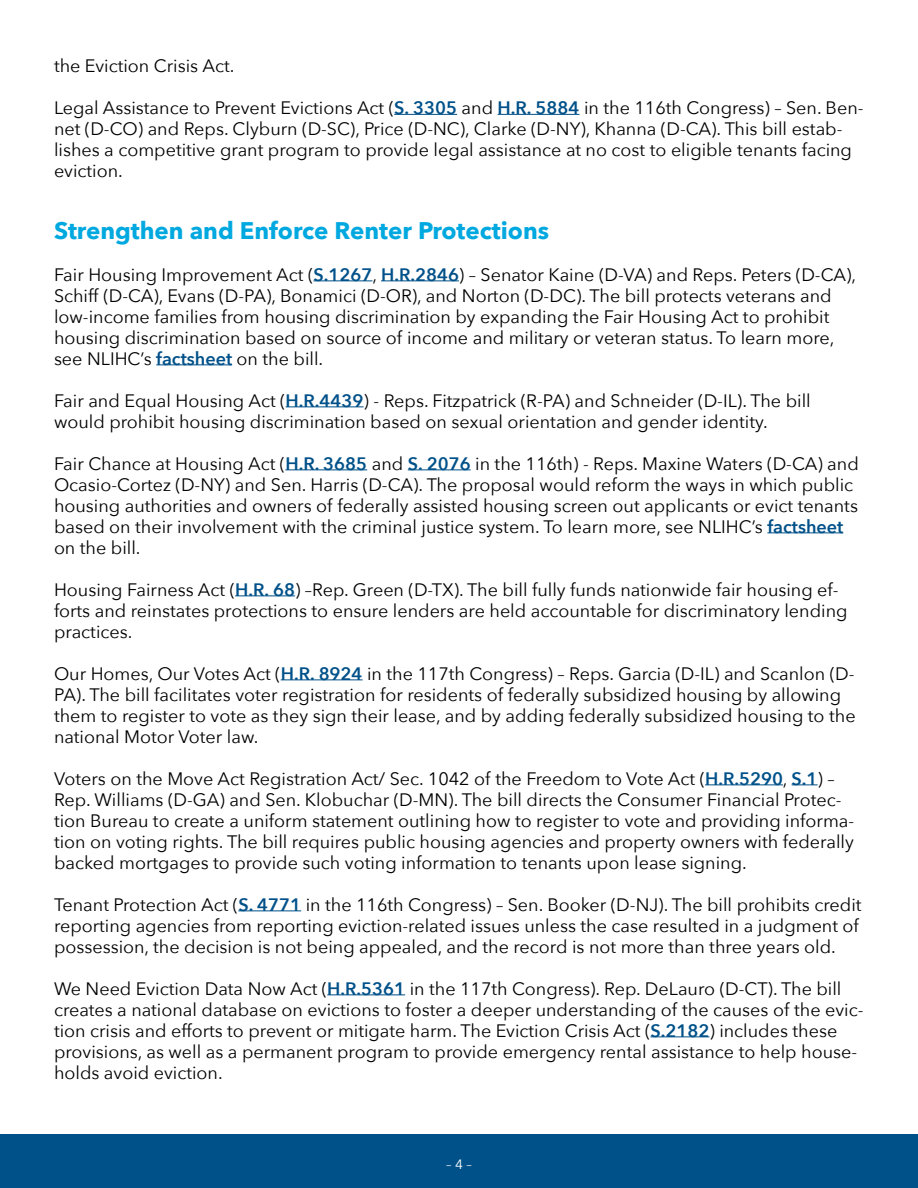
<style>
.page{position:relative;width:918px;height:1188px;background:#fff}
.page>*{position:absolute;margin:0;border:0;box-sizing:border-box;transform-origin:0 0}
.t1{font:700 24px "Avenir Next";color:#00a8e0}
.t2{font:18px/21px "Avenir Next";color:#000}
.t3{font:13.5px "Avenir Next";color:#fff}
.s1{font-weight:600;color:#005189}
</style>
<div class="page">
<div style="left:0;top:1134px;width:918px;height:54px;background:#005189"></div>
<hr style="left:394px;top:114px;width:63px;height:1px;background:#005189">
<hr style="left:498px;top:114px;width:82px;height:1px;background:#005189">
<hr style="left:314px;top:281px;width:58px;height:1px;background:#005189">
<hr style="left:381px;top:281px;width:78px;height:1px;background:#005189">
<hr style="left:156px;top:365px;width:76px;height:1px;background:#005189">
<hr style="left:286px;top:407px;width:78px;height:1px;background:#005189">
<hr style="left:285px;top:470px;width:82px;height:1px;background:#005189">
<hr style="left:408px;top:470px;width:63px;height:1px;background:#005189">
<hr style="left:767px;top:533px;width:76px;height:1px;background:#005189">
<hr style="left:235px;top:596px;width:60px;height:1px;background:#005189">
<hr style="left:281px;top:680px;width:82px;height:1px;background:#005189">
<hr style="left:705px;top:785px;width:78px;height:1px;background:#005189">
<svg style="left:792px;top:785px;width:26px;height:1px"></svg>
<hr style="left:238px;top:911px;width:63px;height:1px;background:#005189">
<hr style="left:327px;top:995px;width:78px;height:1px;background:#005189">
<hr style="left:651px;top:1037px;width:58px;height:1px;background:#005189">
<p class="t2" style="left:54px;top:54px;width:182px">the Eviction Crisis Act.</p>
<p class="t2" style="left:54px;top:96px;width:811px">Legal Assistance to Prevent Evictions Act (<span class="s1">S. 3305</span> and <span class="s1">H.R. 5884</span> in the 116th Congress) – Sen. Ben&shy;net (D-CO) and Reps. Clyburn (D-SC), Price (D-NC), Clarke (D-NY), Khanna (D-CA). This bill estab&shy;lishes a competitive grant program to provide legal assistance at no cost to eligible tenants facing eviction.</p>
<h1 class="t1" style="left:54px;top:209px;width:497px">Strengthen and Enforce Renter Protections</h1>
<p class="t2" style="left:54px;top:263px;width:804px">Fair Housing Improvement Act (<span class="s1">S.1267</span>, <span class="s1">H.R.2846</span>) – Senator Kaine (D-VA) and Reps. Peters (D-CA), Schiff (D-CA), Evans (D-PA), Bonamici (D-OR), and Norton (D-DC). The bill protects veterans and low-income families from housing discrimination by expanding the Fair Housing Act to prohibit housing discrimination based on source of income and military or veteran status. To learn more, see NLIHC’s <span class="s1">factsheet</span> on the bill.</p>
<p class="t2" style="left:54px;top:389px;width:758px">Fair and Equal Housing Act (<span class="s1">H.R.4439</span>) - Reps. Fitzpatrick (R-PA) and Schneider (D-IL). The bill would prohibit housing discrimination based on sexual orientation and gender identity.</p>
<p class="t2" style="left:54px;top:452px;width:806px">Fair Chance at Housing Act (<span class="s1">H.R. 3685</span> and <span class="s1">S. 2076</span> in the 116th) - Reps. Maxine Waters (D-CA) and Ocasio-Cortez (D-NY) and Sen. Harris (D-CA). The proposal would reform the ways in which public housing authorities and owners of federally assisted housing screen out applicants or evict tenants based on their involvement with the criminal justice system. To learn more, see NLIHC’s <span class="s1">factsheet </span>on the bill.</p>
<p class="t2" style="left:54px;top:578px;width:795px">Housing Fairness Act (<span class="s1">H.R. 68</span>) –Rep. Green (D-TX). The bill fully funds nationwide fair housing ef&shy;forts and reinstates protections to ensure lenders are held accountable for discriminatory lending practices.</p>
<p class="t2" style="left:54px;top:662px;width:803px">Our Homes, Our Votes Act (<span class="s1">H.R. 8924</span> in the 117th Congress) – Reps. Garcia (D-IL) and Scanlon (D-PA). The bill facilitates voter registration for residents of federally subsidized housing by allowing them to register to vote as they sign their lease, and by adding federally subsidized housing to the national Motor Voter law.</p>
<p class="t2" style="left:54px;top:767px;width:802px">Voters on the Move Act Registration Act/ Sec. 1042 of the Freedom to Vote Act (<span class="s1">H.R.5290</span>, <span class="s1">S.1</span>) – Rep. Williams (D-GA) and Sen. Klobuchar (D-MN). The bill directs the Consumer Financial Protec&shy;tion Bureau to create a uniform statement outlining how to register to vote and providing informa&shy;tion on voting rights. The bill requires public housing agencies and property owners with federally backed mortgages to provide such voting information to tenants upon lease signing.</p>
<p class="t2" style="left:54px;top:893px;width:809px">Tenant Protection Act (<span class="s1">S. 4771</span> in the 116th Congress) – Sen. Booker (D-NJ). The bill prohibits credit reporting agencies from reporting eviction-related issues unless the case resulted in a judgment of possession, the decision is not being appealed, and the record is not more than three years old.</p>
<p class="t2" style="left:54px;top:977px;width:811px">We Need Eviction Data Now Act (<span class="s1">H.R.5361</span> in the 117th Congress). Rep. DeLauro (D-CT). The bill creates a national database on evictions to foster a deeper understanding of the causes of the evic&shy;tion crisis and efforts to prevent or mitigate harm. The Eviction Crisis Act (<span class="s1">S.2182</span>) includes these provisions, as well as a permanent program to provide emergency rental assistance to help house&shy;holds avoid eviction.</p>
<p class="t3" style="left:446px;top:1153px;width:27px">– 4 –</p>
</div>
